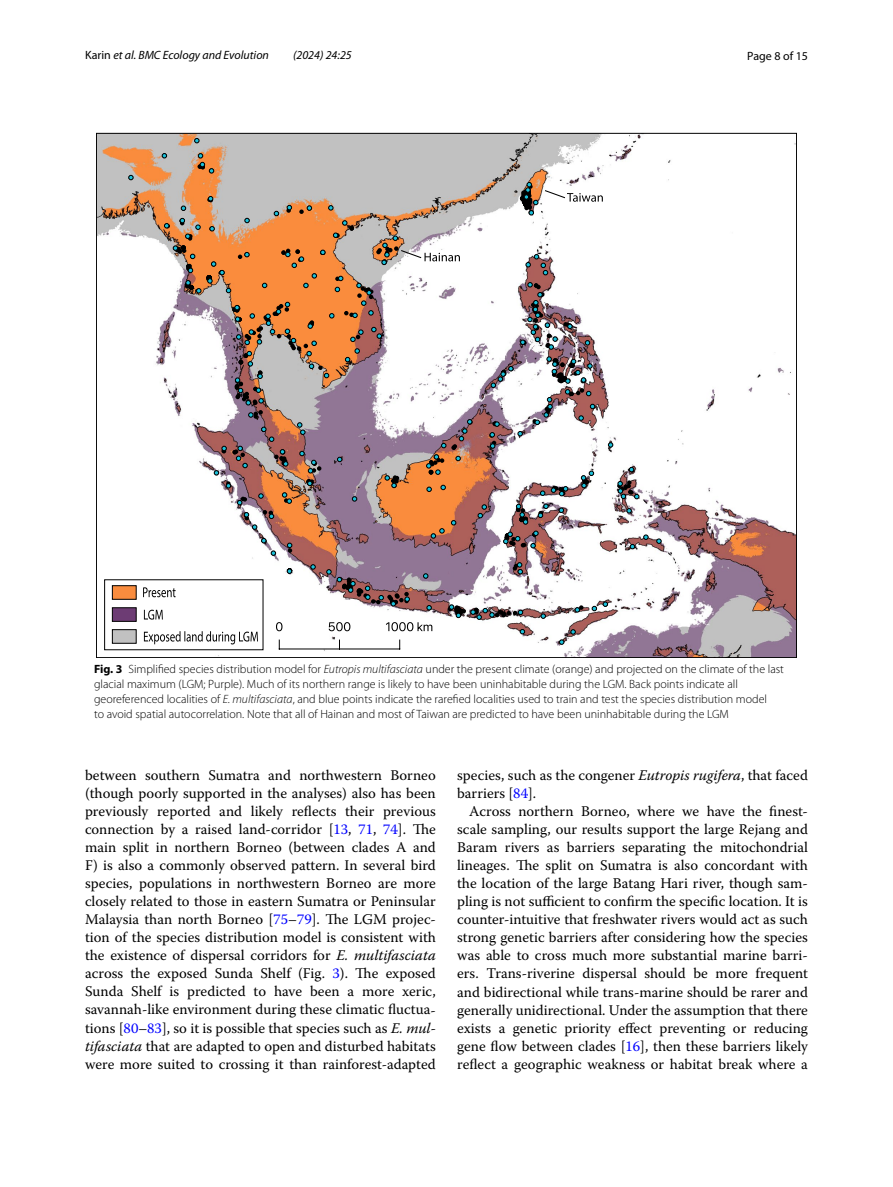
<style>
.page{position:relative;width:893px;height:1187px;background:#fff}
.page>*{position:absolute;margin:0;border:0;box-sizing:border-box;transform-origin:0 0}
.t1{font:14.7px/18px "Warnock Pro";color:#000;text-align:justify}
.t2{font:300 12px/15px "Myriad Pro";color:#000}
.t3{font:italic 12px "Myriad Pro";color:#000}
.t4{font:12px "Myriad Pro";color:#000}
.s1{font-style:normal}
.s2{font-weight:700}
.s3{font-style:italic}
.s4{color:#00f}
</style>
<div class="page">
<img style="left:98px;top:135px;width:697px;height:521px">
<svg style="left:128px;top:175px;width:5px;height:5px"></svg>
<svg style="left:162px;top:153px;width:5px;height:5px"></svg>
<svg style="left:194px;top:138px;width:5px;height:5px"></svg>
<svg style="left:198px;top:153px;width:16px;height:20px"></svg>
<svg style="left:287px;top:568px;width:5px;height:5px"></svg>
<svg style="left:311px;top:564px;width:5px;height:5px"></svg>
<svg style="left:326px;top:569px;width:5px;height:5px"></svg>
<svg style="left:337px;top:577px;width:73px;height:29px;background:#846970"></svg>
<svg style="left:423px;top:573px;width:5px;height:5px"></svg>
<svg style="left:427px;top:605px;width:5px;height:5px"></svg>
<svg style="left:513px;top:562px;width:10px;height:12px"></svg>
<svg style="left:448px;top:604px;width:75px;height:15px"></svg>
<svg style="left:520px;top:629px;width:5px;height:5px"></svg>
<svg style="left:541px;top:613px;width:5px;height:5px"></svg>
<svg style="left:559px;top:639px;width:5px;height:5px"></svg>
<svg style="left:571px;top:629px;width:5px;height:5px"></svg>
<svg style="left:575px;top:605px;width:8px;height:7px"></svg>
<svg style="left:592px;top:606px;width:5px;height:5px"></svg>
<svg style="left:603px;top:601px;width:5px;height:5px"></svg>
<svg style="left:656px;top:538px;width:5px;height:5px"></svg>
<hr style="left:279px;top:648px;width:121px;height:1px;background:#000">
<svg style="left:276px;top:622px;width:6px;height:9px"></svg>
<svg style="left:329px;top:622px;width:21px;height:9px"></svg>
<svg style="left:386px;top:622px;width:46px;height:9px"></svg>
<div style="left:112px;top:607px;width:24px;height:14px;background:#6d3c74;border:1px solid #000"></div>
<div style="left:112px;top:585px;width:24px;height:14px;background:#f98c3e;border:1px solid #000"></div>
<svg style="left:143px;top:587px;width:33px;height:10px"></svg>
<svg style="left:144px;top:609px;width:19px;height:10px"></svg>
<div style="left:112px;top:629px;width:24px;height:14px;background:#c1c1c1;border:1px solid #000"></div>
<svg style="left:144px;top:631px;width:114px;height:13px"></svg>
<svg style="left:164px;top:182px;width:484px;height:373px"></svg>
<p class="t3" style="left:85px;top:48px;width:185px"><span class="s1">Karin</span> et al. BMC Ecology and Evolution</p>
<p class="t3" style="left:293px;top:48px;width:60px">(2024) 24:25</p>
<p class="t4" style="left:747px;top:48px;width:62px">Page 8 of 15</p>
<p class="t2" style="left:94px;top:661px;width:691px"><span class="s2">Fig. 3</span> Simplified species distribution model for <span class="s3">Eutropis multifasciata</span> under the present climate (orange) and projected on the climate of the last glacial maximum (LGM; Purple). Much of its northern range is likely to have been uninhabitable during the LGM. Back points indicate all georeferenced localities of <span class="s3">E. multifasciata</span>, and blue points indicate the rarefied localities used to train and test the species distribution model<br>to avoid spatial autocorrelation. Note that all of Hainan and most of Taiwan are predicted to have been uninhabitable during the LGM</p>
<p class="t1" style="left:85px;top:766px;width:352px">between southern Sumatra and northwestern Borneo (though poorly supported in the analyses) also has been previously reported and likely reflects their previous connection by a raised land-corridor [<span class="s4">13</span>, <span class="s4">71</span>, <span class="s4">74</span>]. The main split in northern Borneo (between clades A and F) is also a commonly observed pattern. In several bird species, populations in northwestern Borneo are more closely related to those in eastern Sumatra or Peninsular Malaysia than north Borneo [<span class="s4">75</span>–<span class="s4">79</span>]. The LGM projec&shy;tion of the species distribution model is consistent with the existence of dispersal corridors for <span class="s3">E. multifasciata </span>across the exposed Sunda Shelf (Fig. <span class="s4">3</span>). The exposed Sunda Shelf is predicted to have been a more xeric, savannah-like environment during these climatic fluctua&shy;tions [<span class="s4">80</span>–<span class="s4">83</span>], so it is possible that species such as <span class="s3">E. mul&shy;tifasciata</span> that are adapted to open and disturbed habitats were more suited to crossing it than rainforest-adapted</p>
<p class="t1" style="left:457px;top:766px;width:352px">species, such as the congener <span class="s3">Eutropis rugifera</span>, that faced barriers [<span class="s4">84</span>].</p>
<p class="t1" style="left:457px;top:802px;width:352px;text-indent:12px">Across northern Borneo, where we have the finest&shy;scale sampling, our results support the large Rejang and Baram rivers as barriers separating the mitochondrial lineages. The split on Sumatra is also concordant with the location of the large Batang Hari river, though sam&shy;pling is not sufficient to confirm the specific location. It is counter-intuitive that freshwater rivers would act as such strong genetic barriers after considering how the species was able to cross much more substantial marine barri&shy;ers. Trans-riverine dispersal should be more frequent and bidirectional while trans-marine should be rarer and generally unidirectional. Under the assumption that there exists a genetic priority effect preventing or reducing gene flow between clades [<span class="s4">16</span>], then these barriers likely reflect a geographic weakness or habitat break where a</p>
</div>
